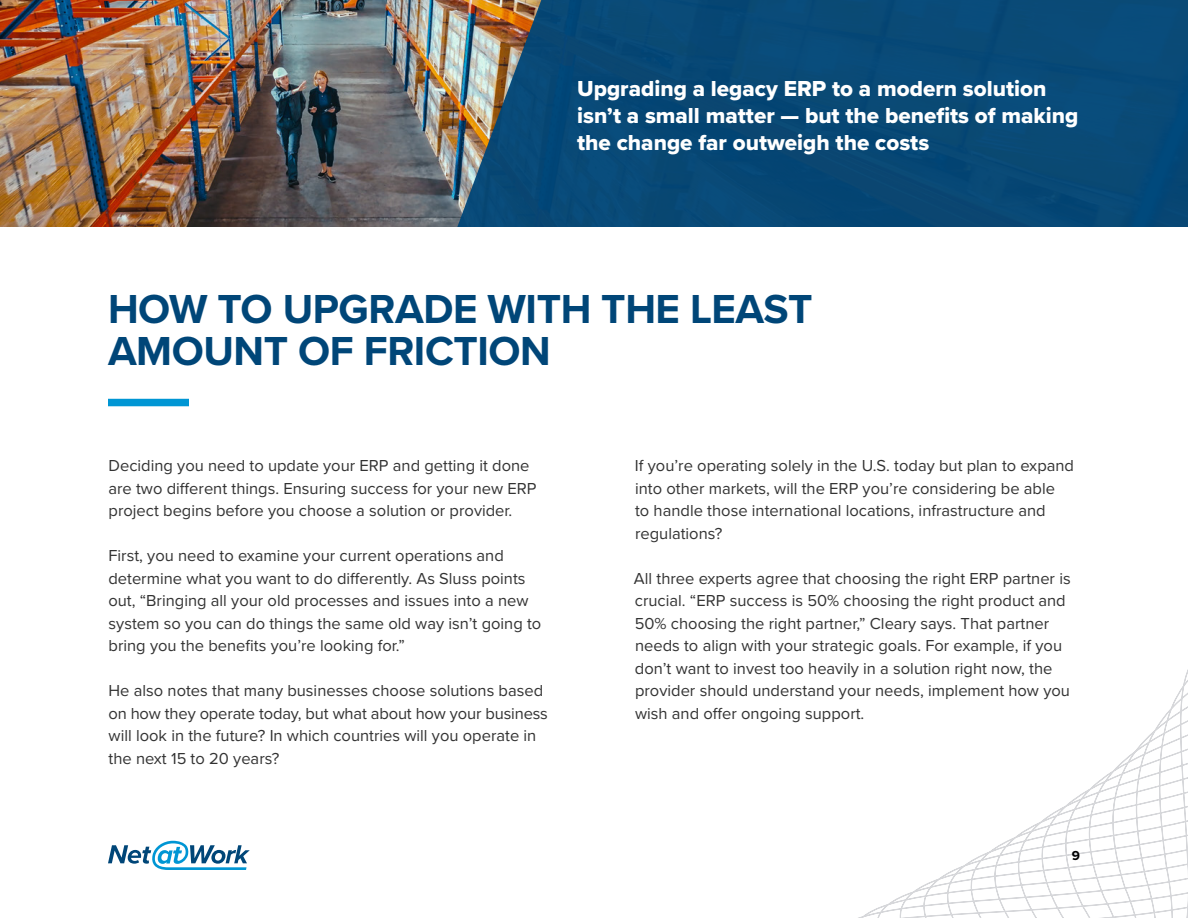
<style>
.page{position:relative;width:1188px;height:918px;background:#fff}
.page>*{position:absolute;margin:0;border:0;box-sizing:border-box;transform-origin:0 0}
.t1{font:700 42px "Proxima Nova";letter-spacing:-.01em;color:#004678}
.t2{font:22.5px/27px "Proxima Nova Extrabld";color:#fff}
.t3{font:16.5px/22.5px "Proxima Nova";color:#333}
.t4{font:700 13.5px "Proxima Nova";color:#000}
</style>
<div class="page">
<img style="left:0;top:0;width:456px;height:227px">
<svg style="left:456px;top:0;width:732px;height:227px;background:#114d76"></svg>
<svg style="left:108px;top:841px;width:142px;height:29px"></svg>
<svg style="left:858px;top:669px;width:330px;height:249px"></svg>
<div style="left:108px;top:399px;width:81px;height:7px;background:#0096d4"></div>
<p class="t2" style="left:577px;top:74px;width:503px">Upgrading a legacy ERP to a modern solution isn’t a small matter — but the benefits of making the change far outweigh the costs</p>
<p class="t1" style="left:108px;top:278px;width:706px">HOW TO UPGRADE WITH THE LEAST</p>
<p class="t1" style="left:108px;top:320px;width:444px">AMOUNT OF FRICTION</p>
<p class="t3" style="left:108px;top:455px;width:430px">Deciding you need to update your ERP and getting it done are two different things. Ensuring success for your new ERP project begins before you choose a solution or provider.</p>
<p class="t3" style="left:108px;top:545px;width:434px">First, you need to examine your current operations and determine what you want to do differently. As Sluss points out, “Bringing all your old processes and issues into a new system so you can do things the same old way isn’t going to bring you the benefits you’re looking for.”</p>
<p class="t3" style="left:108px;top:680px;width:441px">He also notes that many businesses choose solutions based on how they operate today, but what about how your business will look in the future? In which countries will you operate in the next 15 to 20 years?</p>
<p class="t3" style="left:635px;top:455px;width:441px">If you’re operating solely in the U.S. today but plan to expand into other markets, will the ERP you’re considering be able<br>to handle those international locations, infrastructure and regulations?</p>
<p class="t3" style="left:634px;top:567px;width:438px">All three experts agree that choosing the right ERP partner is crucial. “ERP success is 50% choosing the right product and 50% choosing the right partner,” Cleary says. That partner needs to align with your strategic goals. For example, if you don’t want to invest too heavily in a solution right now, the provider should understand your needs, implement how you wish and offer ongoing support.</p>
<p class="t4" style="left:1072px;top:845px;width:10px">9</p>
</div>
